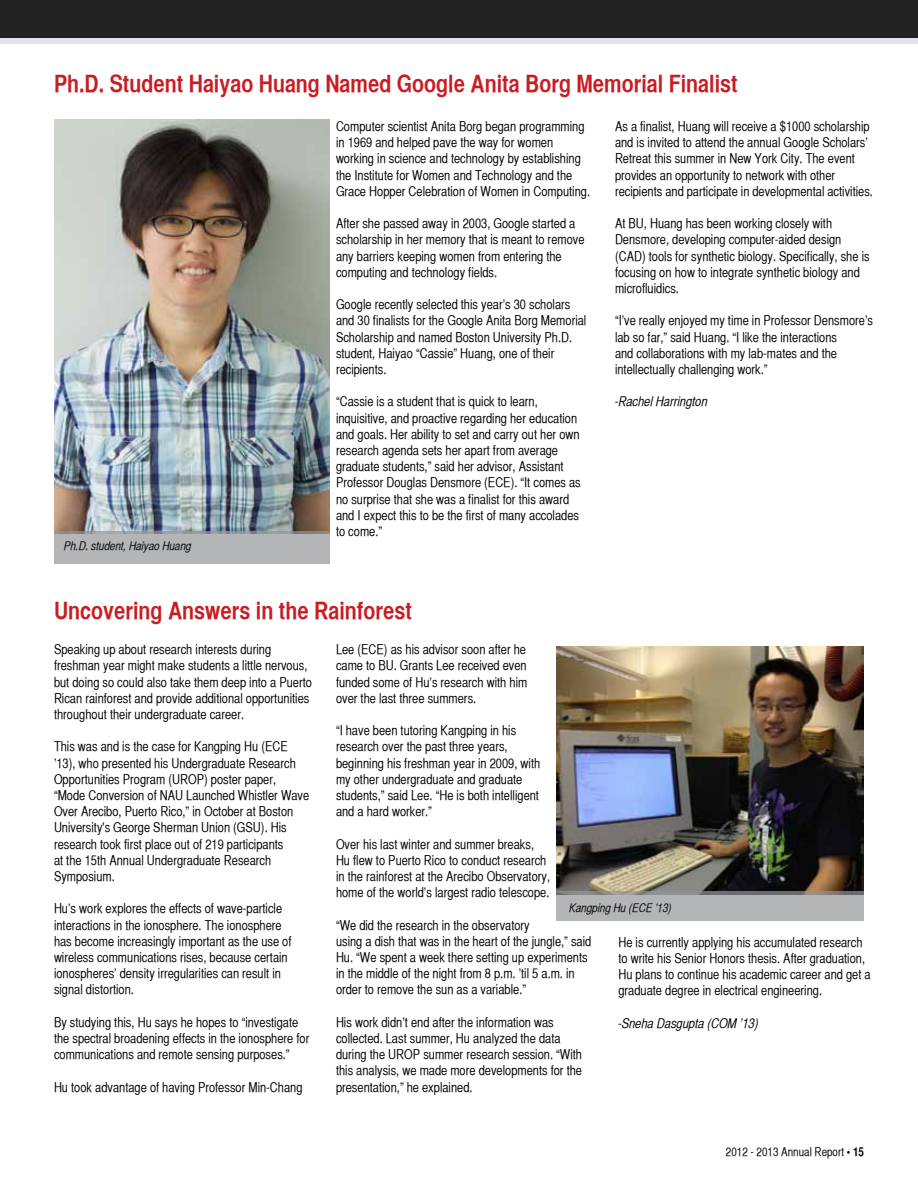
<style>
.page{position:relative;width:918px;height:1188px;background:#fff}
.page>*{position:absolute;margin:0;border:0;box-sizing:border-box;transform-origin:0 0}
.t1{font:24px "Helvetica CY Bold";color:#c81d23}
.t2{font:13.5px/16.2px "Helvetica CY Plain";color:#000}
.t3{font:13.5px "Helvetica CY Oblique";color:#000}
.t4{font:12px "Helvetica CY Oblique";color:#000}
.t5{font:12px "Helvetica CY Plain";color:#000}
.s1{font-family:"Helvetica CY Bold"}
</style>
<div class="page">
<div style="left:0;top:33px;width:918px;height:11px;background:#e3e3e9"></div>
<div style="left:0;top:0;width:918px;height:38px;background:#222"></div>
<img style="left:55px;top:120px;width:275px;height:411px">
<svg style="left:54px;top:531px;width:276px;height:32px;background:#afb1b4"></svg>
<img style="left:557px;top:647px;width:307px;height:244px">
<svg style="left:557px;top:891px;width:307px;height:30px;background:#acadaf"></svg>
<h1 class="t1" style="left:54px;top:69px;width:685px">Ph.D. Student Haiyao Huang Named Google Anita Borg Memorial Finalist</h1>
<p class="t2" style="left:336px;top:118px;width:256px">Computer scientist Anita Borg began programming in 1969 and helped pave the way for women working in science and technology by establishing the Institute for Women and Technology and the Grace Hopper Celebration of Women in Computing.</p>
<p class="t2" style="left:336px;top:215px;width:250px">After she passed away in 2003, Google started a scholarship in her memory that is meant to remove any barriers keeping women from entering the computing and technology fields.</p>
<p class="t2" style="left:336px;top:296px;width:252px">Google recently selected this year’s 30 scholars and 30 finalists for the Google Anita Borg Memorial Scholarship and named Boston University Ph.D. student, Haiyao “Cassie” Huang, one of their recipients.</p>
<p class="t2" style="left:336px;top:393px;width:246px">“Cassie is a student that is quick to learn, inquisitive, and proactive regarding her education and goals. Her ability to set and carry out her own research agenda sets her apart from average graduate students,” said her advisor, Assistant Professor Douglas Densmore (ECE). “It comes as no surprise that she was a finalist for this award and I expect this to be the first of many accolades to come.”</p>
<p class="t2" style="left:615px;top:118px;width:259px">As a finalist, Huang will receive a $1000 scholarship and is invited to attend the annual Google Scholars’ Retreat this summer in New York City. The event provides an opportunity to network with other recipients and participate in developmental activities.</p>
<p class="t2" style="left:615px;top:215px;width:256px">At BU, Huang has been working closely with Densmore, developing computer-aided design (CAD) tools for synthetic biology. Specifically, she is focusing on how to integrate synthetic biology and microfluidics.</p>
<p class="t2" style="left:615px;top:312px;width:259px">“I’ve really enjoyed my time in Professor Densmore’s lab so far,” said Huang. “I like the interactions<br>and collaborations with my lab-mates and the intellectually challenging work.”</p>
<p class="t3" style="left:615px;top:394px;width:94px">-Rachel Harrington</p>
<p class="t4" style="left:64px;top:539px;width:129px">Ph.D. student, Haiyao Huang</p>
<h1 class="t1" style="left:54px;top:596px;width:360px">Uncovering Answers in the Rainforest</h1>
<p class="t2" style="left:54px;top:641px;width:259px">Speaking up about research interests during freshman year might make students a little nervous, but doing so could also take them deep into a Puerto Rican rainforest and provide additional opportunities throughout their undergraduate career.</p>
<p class="t2" style="left:54px;top:739px;width:257px">This was and is the case for Kangping Hu (ECE ’13), who presented his Undergraduate Research Opportunities Program (UROP) poster paper, “Mode Conversion of NAU Launched Whistler Wave Over Arecibo, Puerto Rico,” in October at Boston University's George Sherman Union (GSU). His research took first place out of 219 participants<br>at the 15th Annual Undergraduate Research Symposium.</p>
<p class="t2" style="left:54px;top:901px;width:239px">Hu’s work explores the effects of wave-particle interactions in the ionosphere. The ionosphere has become increasingly important as the use of wireless communications rises, because certain ionospheres’ density irregularities can result in signal distortion.</p>
<p class="t2" style="left:54px;top:1014px;width:257px">By studying this, Hu says he hopes to “investigate the spectral broadening effects in the ionosphere for communications and remote sensing purposes.”</p>
<p class="t2" style="left:54px;top:1079px;width:250px">Hu took advantage of having Professor Min-Chang</p>
<p class="t2" style="left:336px;top:641px;width:193px;text-align:justify">Lee (ECE) as his advisor soon after he came to BU. Grants Lee received even funded some of Hu’s research with him over the last three summers.</p>
<p class="t2" style="left:336px;top:722px;width:206px">“I have been tutoring Kangping in his research over the past three years, beginning his freshman year in 2009, with my other undergraduate and graduate students,” said Lee. “He is both intelligent and a hard worker.”</p>
<p class="t2" style="left:336px;top:836px;width:216px">Over his last winter and summer breaks, Hu flew to Puerto Rico to conduct research in the rainforest at the Arecibo Observatory, home of the world’s largest radio telescope.</p>
<p class="t2" style="left:336px;top:917px;width:257px">“We did the research in the observatory<br>using a dish that was in the heart of the jungle,” said Hu. “We spent a week there setting up experiments in the middle of the night from 8 p.m. ’til 5 a.m. in order to remove the sun as a variable.”</p>
<p class="t2" style="left:336px;top:1014px;width:248px">His work didn’t end after the information was collected. Last summer, Hu analyzed the data during the UROP summer research session. “With this analysis, we made more developments for the presentation,” he explained.</p>
<p class="t4" style="left:570px;top:901px;width:104px">Kangping Hu (ECE ’13)</p>
<p class="t2" style="left:618px;top:934px;width:254px">He is currently applying his accumulated research to write his Senior Honors thesis. After graduation, Hu plans to continue his academic career and get a graduate degree in electrical engineering.</p>
<p class="t3" style="left:618px;top:1015px;width:142px">-Sneha Dasgupta (COM ’13)</p>
<p class="t5" style="left:726px;top:1145px;width:140px">2012 - 2013 Annual Report <span class="s1">• 15</span></p>
</div>
